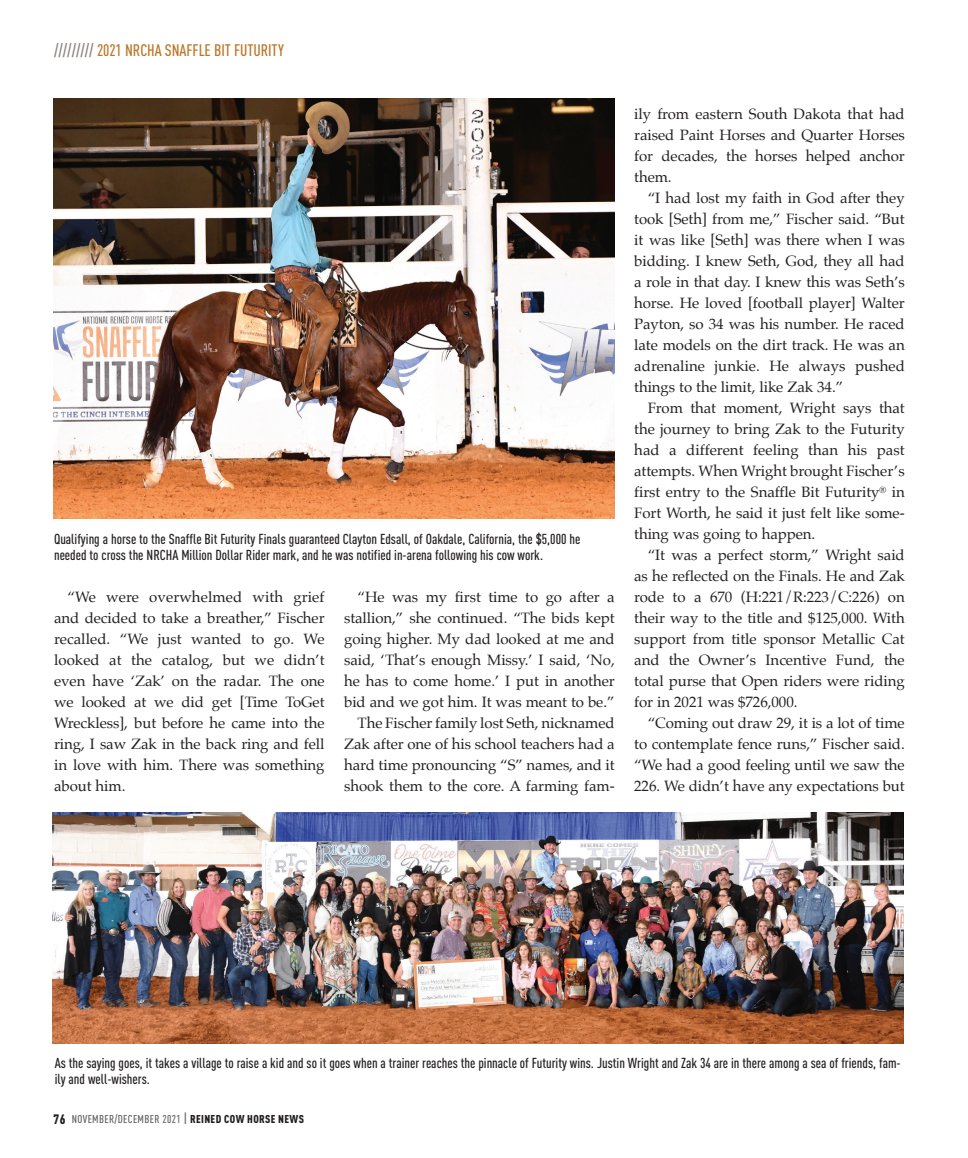
<style>
.page{position:relative;width:968px;height:1158px;background:#fff}
.page>*{position:absolute;margin:0;border:0;box-sizing:border-box;transform-origin:0 0}
.t1{font:500 16.5px "DIN Cond";letter-spacing:-.005em;color:#ba782a}
.t2{font:15px/21px "Palatino";letter-spacing:-.005em;color:#231f20;text-align:justify}
.t3{font:500 14.25px/16.5px "DIN Cond";color:#231f20}
.t4{font:500 11.25px "DIN Cond";letter-spacing:.03em;color:#636366}
.s1{color:#89827e}
.s2{font-weight:900;font-size:13.5px;color:#231f20}
.s3{font-size:13.5px}
.s4{font-weight:900;color:#231f20}
</style>
<div class="page">
<img style="left:54px;top:98px;width:561px;height:420px">
<img style="left:53px;top:812px;width:850px;height:231px">
<p class="t1" style="left:54px;top:40px;width:231px"><span class="s1">/////////</span> 2021 NRCHA SNAFFLE BIT FUTURITY</p>
<p class="t3" style="left:54px;top:530px;width:528px">Qualifying a horse to the Snaffle Bit Futurity Finals guaranteed Clayton Edsall, of Oakdale, California, the $5,000 he needed to cross the NRCHA Million Dollar Rider mark, and he was notified in-arena following his cow work.</p>
<p class="t2" style="left:54px;top:586px;width:272px;text-indent:14px">“We were overwhelmed with grief and decided to take a breather,” Fischer recalled. “We just wanted to go. We looked at the catalog, but we didn’t even have ‘Zak’ on the radar. The one we looked at we did get [Time ToGet Wreckless], but before he came into the ring, I saw Zak in the back ring and fell in love with him. There was something about him.</p>
<p class="t2" style="left:344px;top:586px;width:272px;text-align:right">“He was my first time to go after a stallion,” she continued. “The bids kept going higher. My dad looked at me and said, ‘That’s enough Missy.’ I said, ‘No, he has to come home.’ I put in another bid and we got him. It was meant to be.” The Fischer family lost Seth, nicknamed Zak after one of his school teachers had a hard time pronouncing “S” names, and it shook them to the core. A farming fam-</p>
<p class="t2" style="left:634px;top:103px;width:272px">ily from eastern South Dakota that had raised Paint Horses and Quarter Horses for decades, the horses helped anchor them.</p>
<p class="t2" style="left:634px;top:187px;width:272px;text-indent:14px">“I had lost my faith in God after they took [Seth] from me,” Fischer said. “But it was like [Seth] was there when I was bidding. I knew Seth, God, they all had a role in that day. I knew this was Seth’s horse. He loved [football player] Walter Payton, so 34 was his number. He raced late models on the dirt track. He was an adrenaline junkie. He always pushed things to the limit, like Zak 34.”</p>
<p class="t2" style="left:634px;top:397px;width:272px;text-indent:14px">From that moment, Wright says that the journey to bring Zak to the Futurity had a different feeling than his past attempts. When Wright brought Fischer’s first entry to the Snaffle Bit Futurity<sup>®</sup> in Fort Worth, he said it just felt like some&shy;thing was going to happen.</p>
<p class="t2" style="left:634px;top:544px;width:272px;text-indent:14px">“It was a perfect storm,” Wright said as he reflected on the Finals. He and Zak rode to a 670 (H:221/R:223/C:226) on their way to the title and $125,000. With support from title sponsor Metallic Cat and the Owner’s Incentive Fund, the total purse that Open riders were riding for in 2021 was $726,000.</p>
<p class="t2" style="left:634px;top:712px;width:272px;text-indent:14px">“Coming out draw 29, it is a lot of time to contemplate fence runs,” Fischer said. “We had a good feeling until we saw the 226. We didn’t have any expectations but</p>
<p class="t3" style="left:55px;top:1054px;width:847px">As the saying goes, it takes a village to raise a kid and so it goes when a trainer reaches the pinnacle of Futurity wins. Justin Wright and Zak 34 are in there among a sea of friends, fam&shy;ily and well-wishers.</p>
<p class="t4" style="left:54px;top:1112px;width:252px"><span class="s2">76</span> November/December 2021 <span class="s3">|</span> <span class="s4">REINED COW HORSE NEWS</span></p>
</div>
